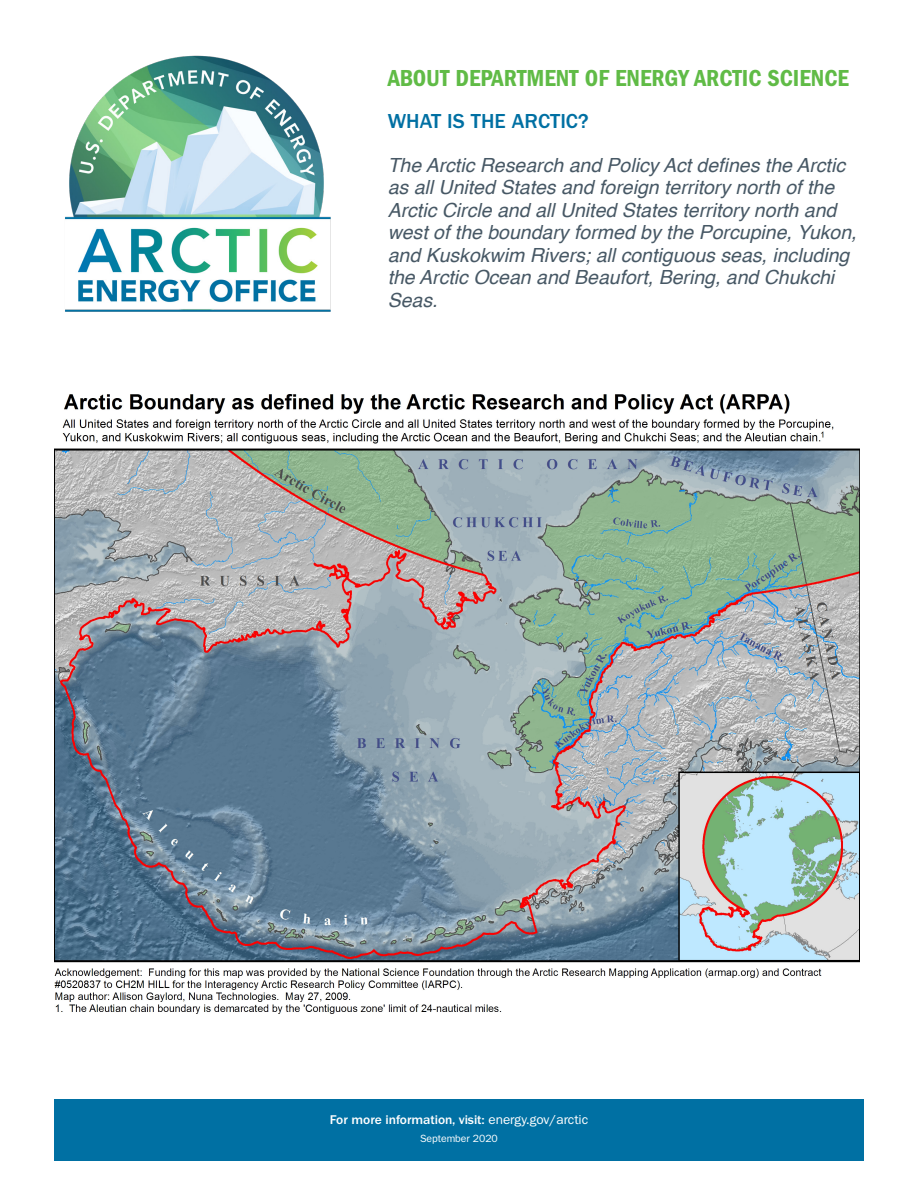
<style>
.page{position:relative;width:918px;height:1188px;background:#fff}
.page>*{position:absolute;margin:0;border:0;box-sizing:border-box;transform-origin:0 0}
.intro_statement{font:24px "ITC Franklin Gothic Std Dm Cd";color:#60bb46}
.intro_statement-2{font:500 21px "ITC Franklin Gothic Std";color:#0070a3}
.intro_statement-3{font:italic 19.5px/22.5px "Helvetica";color:#475865}
.t1{font:500 13.05px "ITC Franklin Gothic Std";letter-spacing:-.005em;color:#fff}
.t2{font:10.5px "ITC Franklin Gothic Std";letter-spacing:-.005em;color:#fff}
.s1{font-weight:400}
</style>
<div class="page">
<img style="left:65px;top:55px;width:266px;height:257px">
<img style="left:54px;top:394px;width:806px;height:620px">
<div style="left:54px;top:1099px;width:810px;height:62px;background:#0070a3"></div>
<p class="intro_statement" style="left:388px;top:65px;width:463px">ABOUT DEPARTMENT OF ENERGY ARCTIC SCIENCE</p>
<p class="intro_statement-2" style="left:388px;top:110px;width:202px">WHAT IS THE ARCTIC?</p>
<p class="intro_statement-3" style="left:388px;top:154px;width:471px">The Arctic Research and Policy Act defines the Arctic as all United States and foreign territory north of the Arctic Circle and all United States territory north and west of the boundary formed by the Porcupine, Yukon, and Kuskokwim Rivers; all contiguous seas, including the Arctic Ocean and Beaufort, Bering, and Chukchi Seas.</p>
<p class="t1" style="left:330px;top:1112px;width:260px">For more information, visit: <span class="s1">energy.gov/arctic</span></p>
<p class="t2" style="left:420px;top:1132px;width:79px">September 2020</p>
</div>
